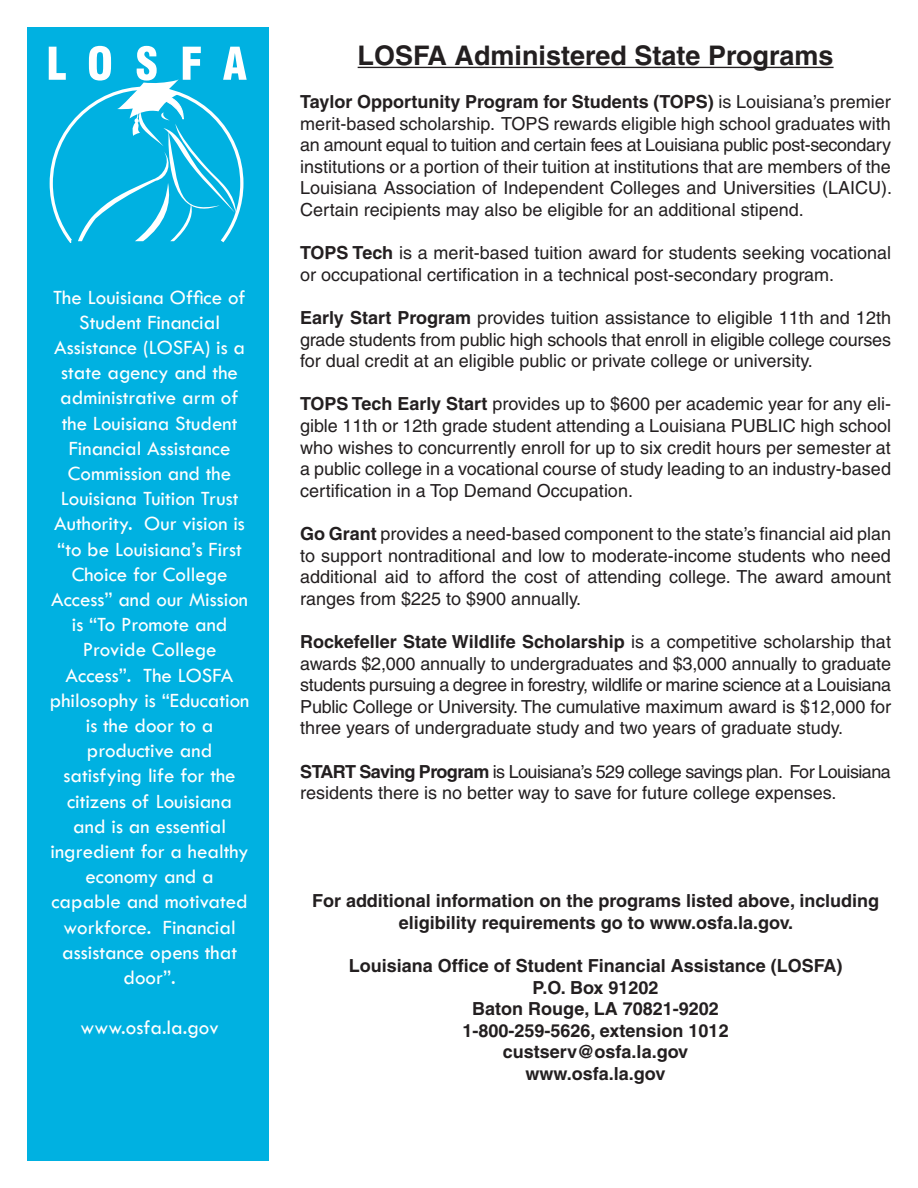
<style>
.page{position:relative;width:918px;height:1188px;background:#fff}
.page>*{position:absolute;margin:0;border:0;box-sizing:border-box;transform-origin:0 0}
.t1{font:700 27px "Helvetica";color:#231f20}
.t2{font:21px/25.2px "Tw Cen";color:#fff;text-align:center}
.t3{font:18px/21.6px "Helvetica";color:#231f20;text-align:justify}
.t4{font:700 18px "Helvetica";color:#231f20}
.t5{font:18px/21.6px "Helvetica";letter-spacing:-.02em;color:#231f20}
.s1{font-weight:700}
</style>
<div class="page">
<div style="left:27px;top:27px;width:242px;height:1134px;background:#00b1e1"></div>
<svg style="left:49px;top:46px;width:198px;height:197px"></svg>
<hr style="left:358px;top:67px;width:476px;height:1px;background:#231f20">
<p class="t2" style="left:53px;top:284px;width:194px">The Louisiana Office of<br>Student Financial</p>
<p class="t2" style="left:54px;top:335px;width:193px">Assistance (LOSFA) is a state agency and the administrative arm of the Louisiana Student<br>Financial Assistance</p>
<p class="t2" style="left:54px;top:461px;width:192px">Commission and the<br>Louisiana Tuition Trust<br>Authority. Our vision is “to be Louisiana’s First<br>Choice for College</p>
<p class="t2" style="left:51px;top:587px;width:198px">Access” and our Mission is “To Promote and</p>
<p class="t2" style="left:83px;top:637px;width:135px">Provide College</p>
<p class="t2" style="left:50px;top:662px;width:201px">Access”. The LOSFA philosophy is “Education is the door to a</p>
<p class="t2" style="left:87px;top:738px;width:127px">productive and</p>
<p class="t2" style="left:63px;top:763px;width:174px;text-align:left">satisfying life for the citizens of Louisiana and is an essential</p>
<p class="t2" style="left:50px;top:839px;width:200px">ingredient for a healthy economy and a</p>
<p class="t2" style="left:51px;top:889px;width:198px">capable and motivated workforce. Financial assistance opens that door”.</p>
<p class="t2" style="left:81px;top:1015px;width:140px">www.osfa.la.gov</p>
<p class="t1" style="left:358px;top:39px;width:477px">LOSFA Administered State Programs</p>
<p class="t3" style="left:300px;top:91px;width:593px"><span class="s1">Taylor Opportunity Program for Students (TOPS)</span> is Louisiana’s premier merit-based scholarship. TOPS rewards eligible high school graduates with an amount equal to tuition and certain fees at Louisiana public post-secondary institutions or a portion of their tuition at institutions that are members of the Louisiana Association of Independent Colleges and Universities (LAICU).<br>Certain recipients may also be eligible for an additional stipend.</p>
<p class="t3" style="left:300px;top:242px;width:592px"><span class="s1">TOPS Tech</span> is a merit-based tuition award for students seeking vocational or occupational certification in a technical post-secondary program.</p>
<p class="t3" style="left:300px;top:307px;width:592px"><span class="s1">Early Start Program</span> provides tuition assistance to eligible 11th and 12th grade students from public high schools that enroll in eligible college courses for dual credit at an eligible public or private college or university.</p>
<p class="t3" style="left:300px;top:393px;width:592px"><span class="s1">TOPS Tech Early Start</span> provides up to $600 per academic year for any eli&shy;gible 11th or 12th grade student attending a Louisiana PUBLIC high school who wishes to concurrently enroll for up to six credit hours per semester at a public college in a vocational course of study leading to an industry-based certification in a Top Demand Occupation.</p>
<p class="t3" style="left:300px;top:523px;width:592px"><span class="s1">Go Grant</span> provides a need-based component to the state’s financial aid plan to support nontraditional and low to moderate-income students who need additional aid to afford the cost of attending college. The award amount ranges from $225 to $900 annually.</p>
<p class="t3" style="left:300px;top:631px;width:592px"><span class="s1">Rockefeller State Wildlife Scholarship</span> is a competitive scholarship that awards $2,000 annually to undergraduates and $3,000 annually to graduate students pursuing a degree in forestry, wildlife or marine science at a Louisiana Public College or University. The cumulative maximum award is $12,000 for three years of undergraduate study and two years of graduate study.</p>
<p class="t5" style="left:300px;top:760px;width:592px"><span class="s1">START Saving Program</span> is Louisiana’s 529 college savings plan. For Louisiana residents there is no better way to save for future college expenses.</p>
<p class="t4" style="left:312px;top:890px;width:568px">For additional information on the programs listed above, including</p>
<p class="t4" style="left:399px;top:911px;width:396px">eligibility requirements go to www.osfa.la.gov.</p>
<p class="t4" style="left:349px;top:955px;width:495px">Louisiana Office of Student Financial Assistance (LOSFA)</p>
<p class="t4" style="left:533px;top:976px;width:127px">P.O. Box 91202</p>
<p class="t4" style="left:472px;top:998px;width:248px">Baton Rouge, LA 70821-9202</p>
<p class="t4" style="left:463px;top:1019px;width:268px">1-800-259-5626, extension 1012</p>
<p class="t4" style="left:503px;top:1041px;width:187px">custserv@osfa.la.gov</p>
<p class="t4" style="left:526px;top:1063px;width:141px">www.osfa.la.gov</p>
</div>
